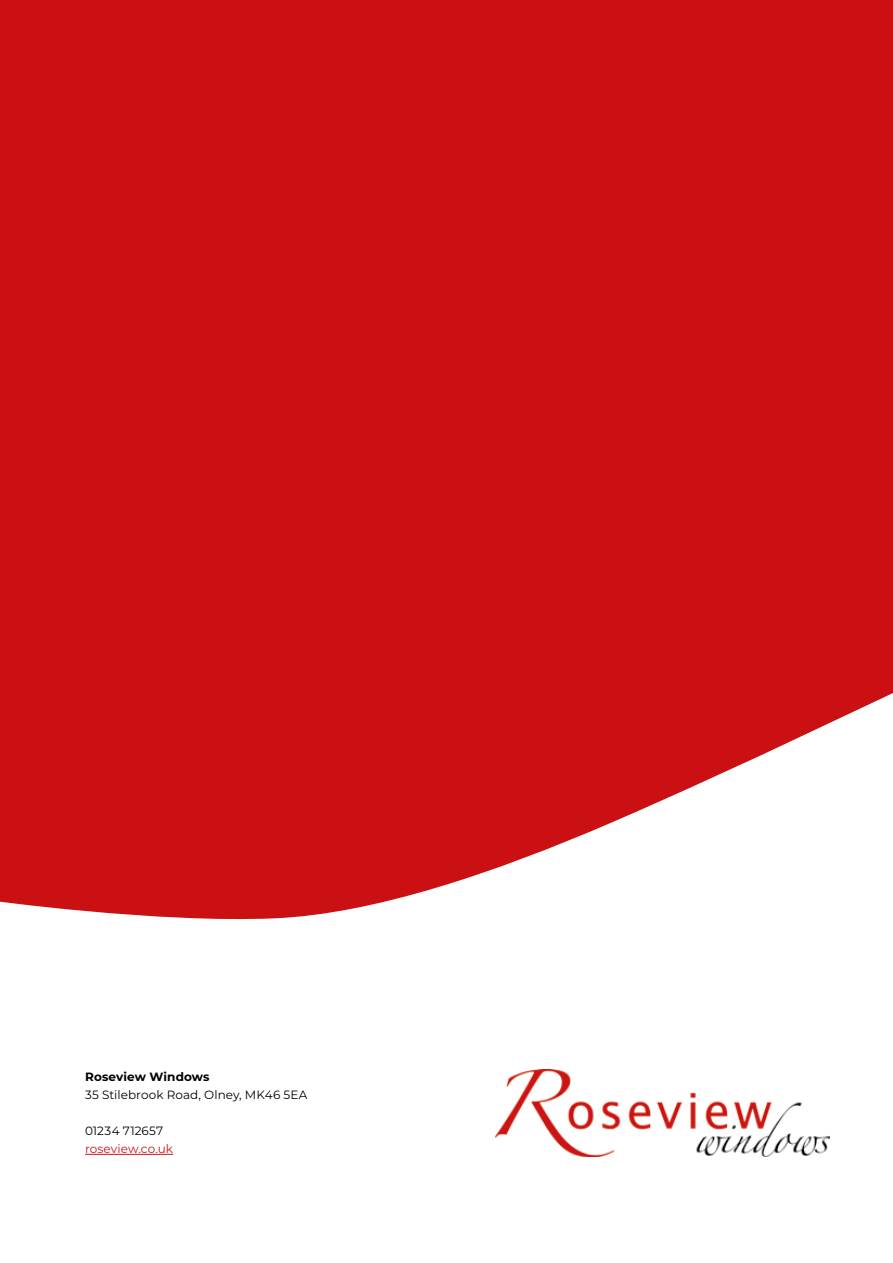
<style>
.page{position:relative;width:893px;height:1263px;background:#cb1013}
.page>*{position:absolute;margin:0;border:0;box-sizing:border-box;transform-origin:0 0}
.t1{font:12px "Montserrat";letter-spacing:.005em;color:#000}
.t2{font:700 12px "Montserrat";letter-spacing:.01em;color:#000}
.t3{font:12px "Montserrat";letter-spacing:.005em;color:#cd1316}
</style>
<div class="page">
<svg style="left:0;top:693px;width:893px;height:570px;fill:#fff"></svg>
<hr style="left:85px;top:1154px;width:88px;height:1px;background:#cd1316">
<img style="left:496px;top:1069px;width:333px;height:88px">
<p class="t2" style="left:85px;top:1068px;width:126px">Roseview Windows</p>
<p class="t1" style="left:85px;top:1086px;width:224px">35 Stilebrook Road, Olney, MK46 5EA</p>
<p class="t1" style="left:85px;top:1122px;width:80px">01234 712657</p>
<p class="t3" style="left:85px;top:1140px;width:90px">roseview.co.uk</p>
</div>
